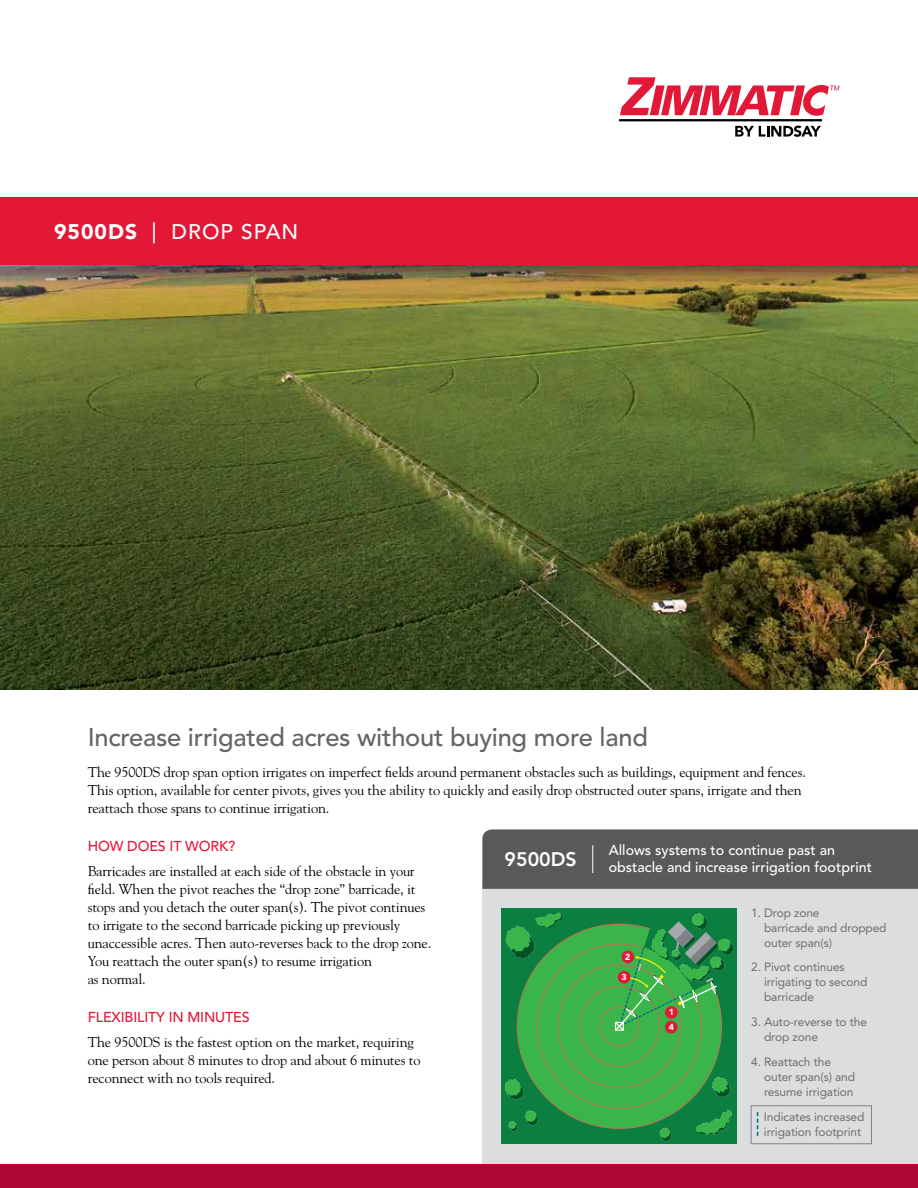
<style>
.page{position:relative;width:918px;height:1188px;background:#fff}
.page>*{position:absolute;margin:0;border:0;box-sizing:border-box;transform-origin:0 0}
.t1{font:500 25.5px "Avenir LT Std";letter-spacing:-.01em;color:#636466}
.t2{font:500 21px "Avenir LT Std";letter-spacing:.05em;color:#fff}
.t3{font:800 19.5px "Avenir LT Std";color:#fff}
.t4{font:14.25px/18px "Goudy Std";letter-spacing:-.01em;color:#000}
.t5{font:500 14.25px/17.1px "Avenir LT Std";color:#fff}
.t6{font:500 14.25px "Avenir LT Std";letter-spacing:-.01em;color:#e31837}
.t7{font:12px/15px "Avenir LT Std";letter-spacing:-.01em;color:#6d6e71}
.t8{font:900 8.7px "Avenir LT Std";color:#fff}
.s1{font-weight:900}
</style>
<div class="page">
<div style="left:482px;top:881px;width:436px;height:283px;background:#dcddde"></div>
<img style="left:0;top:290px;width:918px;height:399px">
<div style="left:0;top:191px;width:918px;height:99px;background:#000;opacity:.5"></div>
<div style="left:0;top:198px;width:918px;height:67px;background:#e31837"></div>
<div style="left:0;top:1164px;width:918px;height:24px;background:#ab0635"></div>
<svg style="left:619px;top:77px;width:221px;height:60px"></svg>
<div style="left:502px;top:908px;width:235px;height:236px;background:#0a7f40"></div>
<svg style="left:505px;top:912px;width:229px;height:229px"></svg>
<div style="left:482px;top:829px;width:436px;height:60px;background:#58595b"></div>
<div style="left:665px;top:1006px;width:13px;height:13px;background:#e31837;border-radius:50%"></div>
<div style="left:622px;top:951px;width:12px;height:12px;background:#e31837;border-radius:50%"></div>
<div style="left:618px;top:971px;width:12px;height:13px;background:#e31837;border-radius:50%"></div>
<div style="left:665px;top:1021px;width:13px;height:12px;background:#e31837;border-radius:50%"></div>
<svg style="left:757px;top:1112px;width:1px;height:24px"></svg>
<div style="left:751px;top:1105px;width:121px;height:39px;border:1px solid #828487"></div>
<h2 class="t2" style="left:54px;top:220px;width:246px"><span class="s1">9500DS</span> | DROP SPAN</h2>
<h1 class="t1" style="left:88px;top:722px;width:562px">Increase irrigated acres without buying more land</h1>
<p class="t4" style="left:88px;top:763px;width:720px">The 9500DS drop span option irrigates on imperfect fields around permanent obstacles such as buildings, equipment and fences.<br>This option, available for center pivots, gives you the ability to quickly and easily drop obstructed outer spans, irrigate and then reattach those spans to continue irrigation.</p>
<p class="t6" style="left:88px;top:838px;width:149px">HOW DOES IT WORK?</p>
<p class="t4" style="left:88px;top:862px;width:345px">Barricades are installed at each side of the obstacle in your field. When the pivot reaches the “drop zone” barricade, it stops and you detach the outer span(s). The pivot continues to irrigate to the second barricade picking up previously unaccessible acres. Then auto-reverses back to the drop zone.<br>You reattach the outer span(s) to resume irrigation<br>as normal.</p>
<p class="t6" style="left:88px;top:1009px;width:163px">FLEXIBILITY IN MINUTES</p>
<p class="t4" style="left:88px;top:1033px;width:334px">The 9500DS is the fastest option on the market, requiring one person about 8 minutes to drop and about 6 minutes to reconnect with no tools required.</p>
<h3 class="t3" style="left:505px;top:847px;width:74px">9500DS</h3>
<p class="t5" style="left:609px;top:842px;width:265px">Allows systems to continue past an obstacle and increase irrigation footprint</p>
<p class="t7" style="left:764px;top:905px;width:124px;text-indent:-13px">1. Drop zone<br>barricade and dropped outer span(s)</p>
<p class="t7" style="left:764px;top:960px;width:105px;text-indent:-13px">2. Pivot continues irrigating to second barricade</p>
<p class="t7" style="left:764px;top:1015px;width:105px;text-indent:-13px">3. Auto-reverse to the drop zone</p>
<p class="t7" style="left:764px;top:1054px;width:93px;text-indent:-13px">4. Reattach the outer span(s) and resume irrigation</p>
<p class="t7" style="left:764px;top:1109px;width:102px">Indicates increased irrigation footprint</p>
<p class="t8" style="left:625px;top:952px;width:7px">2</p>
<p class="t8" style="left:621px;top:972px;width:7px">3</p>
<p class="t8" style="left:669px;top:1007px;width:7px">1</p>
<p class="t8" style="left:669px;top:1022px;width:7px">4</p>
</div>
